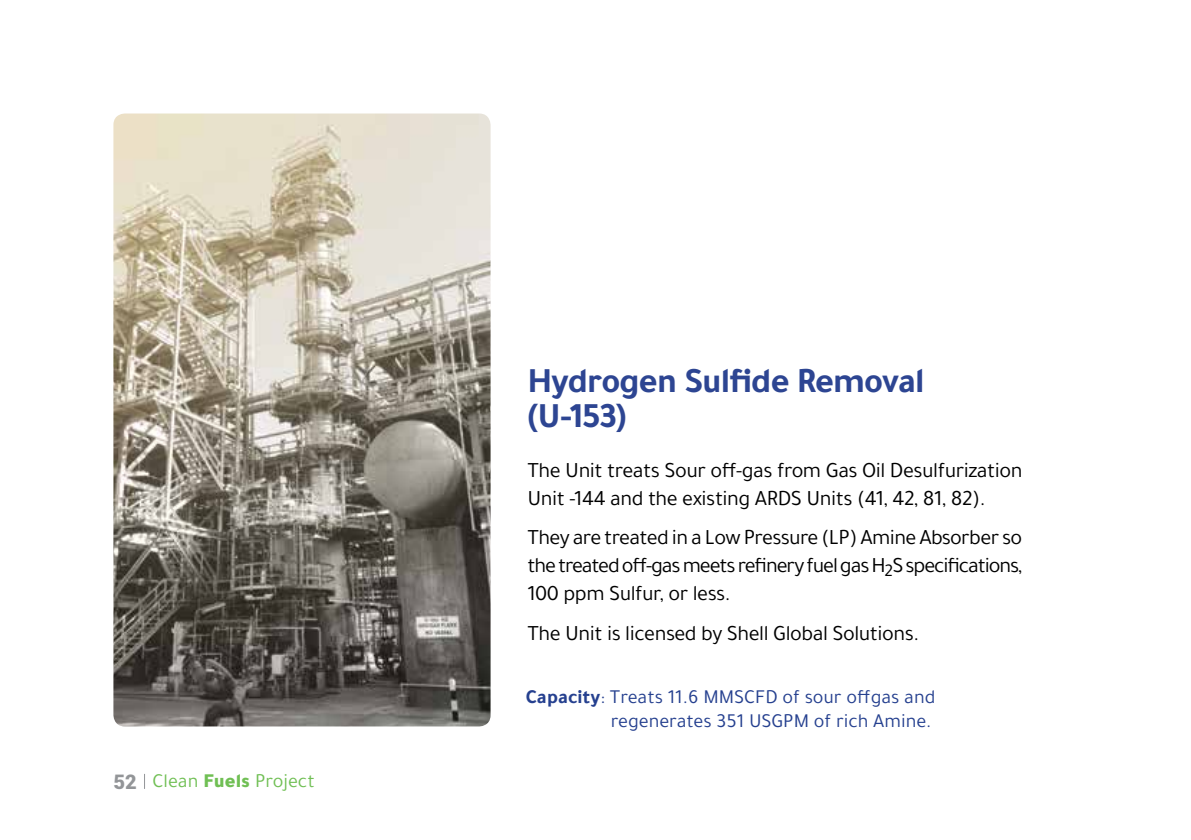
<style>
.page{position:relative;width:1191px;height:840px;background:#fff}
.page>*{position:absolute;margin:0;border:0;box-sizing:border-box;transform-origin:0 0}
.t1{font:700 36px/35.2px "Tajawal";letter-spacing:-.025em;color:#2d4592}
.t2{font:22px/28px "Tajawal";letter-spacing:-.02em;color:#000}
.t3{font:20px/24px "Tajawal";color:#25408f;text-align:right}
.t4{font:20px "Tajawal";color:#70bf54}
.s1{font-family:"Roboto";font-weight:900;color:#939598}
.s2{font-weight:900}
.s3{font-weight:700}
</style>
<div class="page">
<img style="left:113px;top:113px;width:377px;height:613px">
<svg style="left:144px;top:773px;width:1px;height:15px"></svg>
<p class="t4" style="left:113px;top:766px;width:203px"><span class="s1">52</span> Clean <span class="s2">Fuels</span> Project</p>
<h1 class="t1" style="left:527px;top:362px;width:399px">Hydrogen Sulfide Removal (U-153)</h1>
<p class="t2" style="left:527px;top:456px;width:496px">The Unit treats Sour off-gas from Gas Oil Desulfurization<br>Unit -144 and the existing ARDS Units (41, 42, 81, 82).</p>
<p class="t2" style="left:527px;top:523px;width:496px;text-align:justify">They are treated in a Low Pressure (LP) Amine Absorber so the treated off-gas meets refinery fuel gas H<sub>2</sub>S specifications, 100 ppm Sulfur, or less.</p>
<p class="t2" style="left:527px;top:618px;width:393px">The Unit is licensed by Shell Global Solutions.</p>
<p class="t3" style="left:526px;top:684px;width:411px"><span class="s3">Capacity</span>: Treats 11.6 MMSCFD of sour offgas and regenerates 351 USGPM of rich Amine.</p>
</div>
